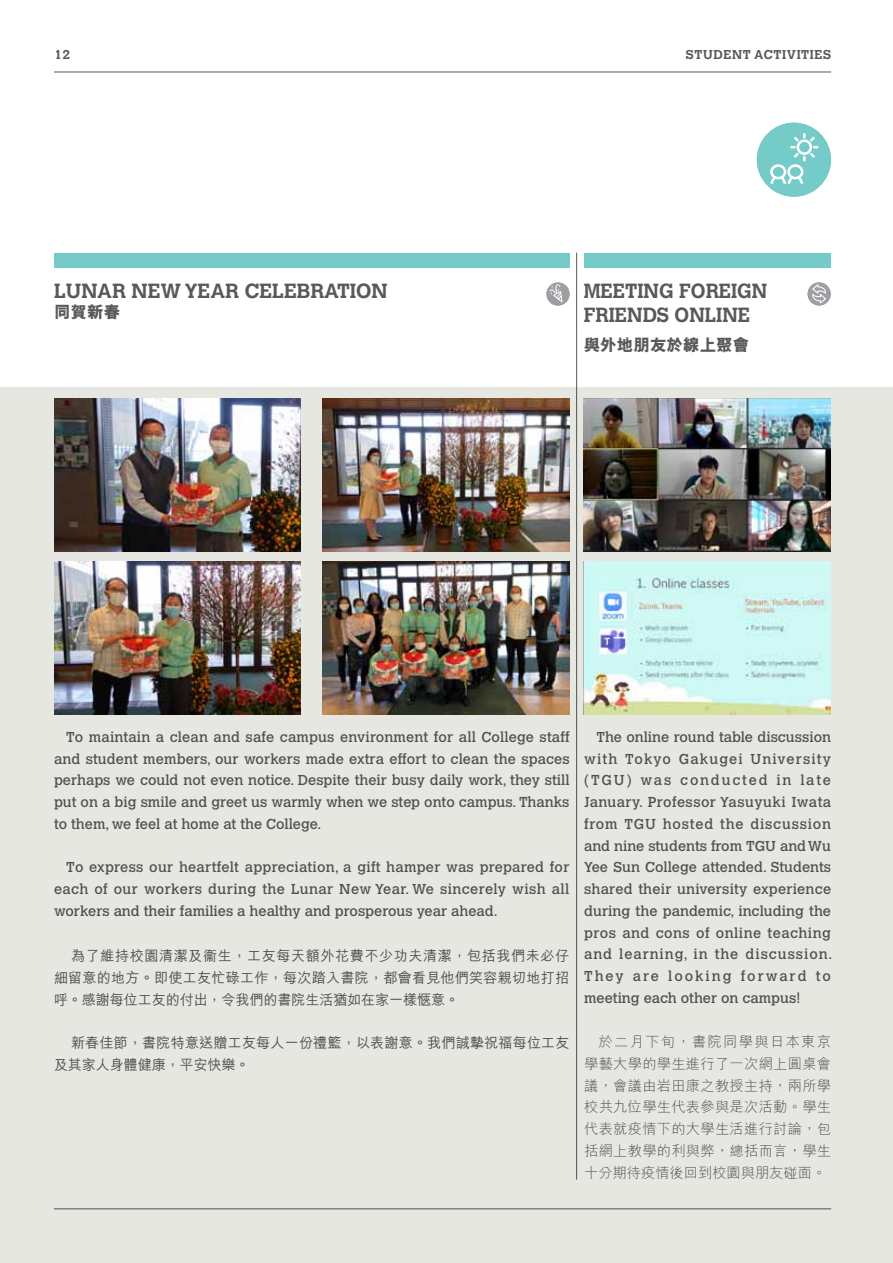
<style>
.page{position:relative;width:893px;height:1263px;background:#fff}
.page>*{position:absolute;margin:0;border:0;box-sizing:border-box;transform-origin:0 0}
.t1{font:700 20.4px/24.8px "Calvert";color:#58595b;scale:.96 1}
.t2{font:700 20.4px "Calvert";color:#58595b}
.t3{font:800 16.65px "M Hei HK";color:#58595b}
.t4{font:14.25px/21.8px "Calvert";color:#58595b;text-align:justify}
.t5{font:500 14.25px/21.8px "M Hei HK";letter-spacing:.01em;color:#58595b;text-align:justify}
.t6{font:300 14.25px/21.9px "M Hei HK";letter-spacing:.02em;color:#58595b;text-align:justify}
.t7{font:700 12.75px "Calvert";letter-spacing:.05em;color:#58595b}
</style>
<div class="page">
<div style="left:0;top:387px;width:893px;height:876px;background:#e7e7e2"></div>
<hr style="left:54px;top:72px;width:777px;height:1px;background:#58595b">
<hr style="left:54px;top:1208px;width:777px;height:1px;background:#58595b">
<div style="left:54px;top:253px;width:516px;height:14px;background:#74cbc8"></div>
<img style="left:54px;top:398px;width:247px;height:153px">
<img style="left:54px;top:561px;width:247px;height:153px">
<img style="left:323px;top:398px;width:247px;height:153px">
<img style="left:323px;top:561px;width:247px;height:153px">
<hr style="left:576px;top:253px;width:1px;height:927px;background:#58595b">
<img style="left:584px;top:398px;width:247px;height:153px">
<img style="left:584px;top:561px;width:247px;height:153px">
<div style="left:584px;top:253px;width:247px;height:14px;background:#74cbc8"></div>
<div style="left:757px;top:123px;width:74px;height:74px;background:#74cbc8;border-radius:50%"></div>
<svg style="left:769px;top:131px;width:51px;height:53px"></svg>
<svg style="left:546px;top:282px;width:24px;height:24px"></svg>
<svg style="left:549px;top:283px;width:15px;height:21px"></svg>
<svg style="left:807px;top:282px;width:24px;height:24px"></svg>
<p class="t7" style="left:54px;top:46px;width:18px">12</p>
<p class="t7" style="left:686px;top:46px;width:147px">STUDENT ACTIVITIES</p>
<h1 class="t2" style="left:54px;top:277px;width:335px">LUNAR NEW YEAR CELEBRATION</h1>
<p class="t3" style="left:54px;top:303px;width:68px">同賀新春</p>
<h1 class="t1" style="left:584px;top:278px;width:193px">MEETING FOREIGN<br>FRIENDS ONLINE</h1>
<p class="t3" style="left:584px;top:336px;width:167px">與外地朋友於線上聚會</p>
<p class="t4" style="left:54px;top:726px;width:517px;text-indent:12px">To maintain a clean and safe campus environment for all College staff and student members, our workers made extra effort to clean the spaces perhaps we could not even notice. Despite their busy daily work, they still put on a big smile and greet us warmly when we step onto campus. Thanks to them, we feel at home at the College.</p>
<p class="t4" style="left:54px;top:856px;width:517px;text-indent:12px">To express our heartfelt appreciation, a gift hamper was prepared for each of our workers during the Lunar New Year. We sincerely wish all workers and their families a healthy and prosperous year ahead.</p>
<p class="t5" style="left:54px;top:944px;width:517px;text-indent:17px">為了維持校園清潔及衞生，工友每天額外花費不少功夫清潔，包括我們未必仔細留意的地方。即使工友忙碌工作，每次踏入書院，都會看見他們笑容親切地打招呼。感謝每位工友的付出，令我們的書院生活猶如在家一樣愜意。</p>
<p class="t5" style="left:54px;top:1031px;width:517px;text-indent:17px">新春佳節，書院特意送贈工友每人一份禮籃，以表謝意。我們誠摯祝福每位工友及其家人身體健康，平安快樂。</p>
<p class="t4" style="left:584px;top:726px;width:250px;text-indent:12px">The online round table discussion with Tokyo Gakugei University (TGU) was conducted in late January. Professor Yasuyuki Iwata from TGU hosted the discussion and nine students from TGU and Wu Yee Sun College attended. Students shared their university experience during the pandemic, including the pros and cons of online teaching and learning, in the discussion.<br>They are looking forward to meeting each other on campus!</p>
<p class="t6" style="left:584px;top:1030px;width:249px;text-indent:14px">於二月下旬，書院同學與日本東京學藝大學的學生進行了一次網上圓桌會議，會議由岩田康之教授主持，兩所學校共九位學生代表參與是次活動。學生代表就疫情下的大學生活進行討論，包括網上教學的利與弊，總括而言，學生十分期待疫情後回到校園與朋友碰面。</p>
</div>
